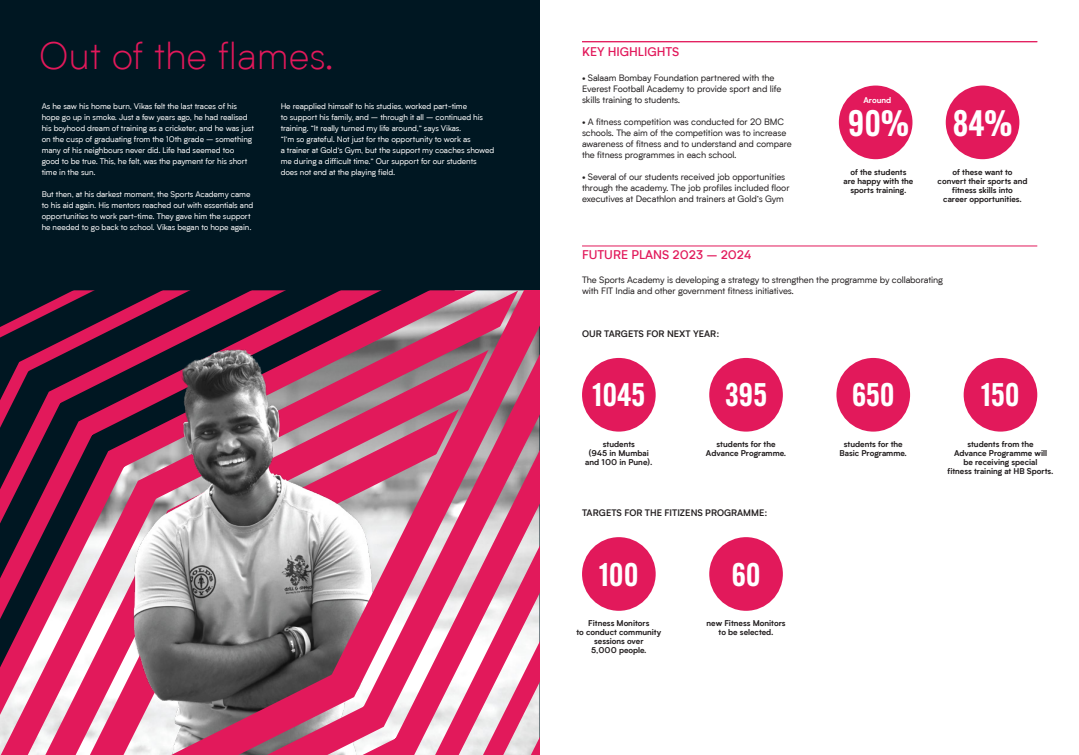
<style>
.page{position:relative;width:1079px;height:755px;background:#fff}
.page>*{position:absolute;margin:0;border:0;box-sizing:border-box;transform-origin:0 0}
.t1{font:300 38px "Biotif";color:#e2195b}
.t2{font:600 36px "Alternate Gothic ATF";color:#fff}
.t3{font:600 32px "Alternate Gothic ATF";color:#fff}
.t4{font:500 12px "Biotif";color:#e2195b}
.t5{font:9px/11px "Biotif";letter-spacing:-.01em;color:#231f20}
.t6{font:600 9px "Biotif";color:#231f20}
.t7{font:8px/11px "Biotif";letter-spacing:-.01em;color:#fff}
.t8{font:700 8px/9px "Biotif";color:#231f20;text-align:center}
.t9{font:700 8px "Biotif";color:#fff}
</style>
<div class="page">
<div style="left:0;top:0;width:539px;height:754px;background:#001722"></div>
<svg style="left:44px;top:290px;width:495px;height:15px"></svg>
<svg style="left:0;top:305px;width:539px;height:35px"></svg>
<svg style="left:0;top:340px;width:539px;height:414px"></svg>
<svg style="left:32px;top:375px;width:507px;height:379px"></svg>
<svg style="left:67px;top:409px;width:472px;height:345px;background:#b14d70"></svg>
<svg style="left:101px;top:444px;width:438px;height:310px;background:#ca587d"></svg>
<svg style="left:136px;top:479px;width:403px;height:275px;background:#be8799"></svg>
<svg style="left:171px;top:514px;width:368px;height:240px;background:#b795a0"></svg>
<svg style="left:206px;top:548px;width:333px;height:206px;background:#c16f8a"></svg>
<div style="left:582px;top:358px;width:73px;height:73px;background:#e2195b;border-radius:50%"></div>
<div style="left:709px;top:358px;width:73px;height:73px;background:#e2195b;border-radius:50%"></div>
<div style="left:836px;top:358px;width:74px;height:73px;background:#e2195b;border-radius:50%"></div>
<hr style="left:582px;top:41px;width:455px;height:1px;background:#e2195b">
<hr style="left:582px;top:245px;width:455px;height:1px;background:#e2195b">
<div style="left:963px;top:358px;width:74px;height:73px;background:#e2195b;border-radius:50%"></div>
<div style="left:582px;top:537px;width:73px;height:73px;background:#e2195b;border-radius:50%"></div>
<div style="left:709px;top:537px;width:73px;height:73px;background:#e2195b;border-radius:50%"></div>
<div style="left:838px;top:85px;width:74px;height:74px;background:#e2195b;border-radius:50%"></div>
<div style="left:945px;top:85px;width:74px;height:74px;background:#e2195b;border-radius:50%"></div>
<h1 class="t1" style="left:39px;top:31px;width:296px">Out of the flames.</h1>
<p class="t7" style="left:42px;top:100px;width:214px">As he saw his home burn, Vikas felt the last traces of his hope go up in smoke. Just a few years ago, he had realised his boyhood dream of training as a cricketer, and he was just on the cusp of graduating from the 10th grade – something many of his neighbours never did. Life had seemed too good to be true. This, he felt, was the payment for his short time in the sun.</p>
<p class="t7" style="left:42px;top:188px;width:213px">But then, at his darkest moment, the Sports Academy came to his aid again. His mentors reached out with essentials and opportunities to work part-time. They gave him the support he needed to go back to school. Vikas began to hope again.</p>
<p class="t7" style="left:280px;top:100px;width:215px">He reapplied himself to his studies, worked part-time<br>to support his family, and – through it all – continued his training. “It really turned my life around,” says Vikas.<br>“I’m so grateful. Not just for the opportunity to work as<br>a trainer at Gold’s Gym, but the support my coaches showed me during a difficult time.” Our support for our students does not end at the playing field.</p>
<h3 class="t4" style="left:582px;top:43px;width:99px">KEY HIGHLIGHTS</h3>
<p class="t5" style="left:582px;top:72px;width:201px">• Salaam Bombay Foundation partnered with the<br>Everest Football Academy to provide sport and life skills training to students.</p>
<p class="t5" style="left:582px;top:116px;width:211px">• A fitness competition was conducted for 20 BMC schools. The aim of the competition was to increase awareness of fitness and to understand and compare the fitness programmes in each school.</p>
<p class="t5" style="left:582px;top:171px;width:209px">• Several of our students received job opportunities through the academy. The job profiles included floor executives at Decathlon and trainers at Gold’s Gym</p>
<h3 class="t4" style="left:582px;top:246px;width:171px">FUTURE PLANS 2023 – 2024</h3>
<p class="t9" style="left:863px;top:94px;width:29px">Around</p>
<h2 class="t2" style="left:848px;top:100px;width:166px">90% 84%</h2>
<p class="t8" style="left:843px;top:167px;width:71px">of the students are happy with the sports training.</p>
<p class="t8" style="left:937px;top:167px;width:91px">of these want to convert their sports and fitness skills into<br>career opportunities.</p>
<p class="t5" style="left:582px;top:273px;width:362px">The Sports Academy is developing a strategy to strengthen the programme by collaborating with FIT India and other government fitness initiatives.</p>
<p class="t6" style="left:582px;top:327px;width:139px">OUR TARGETS FOR NEXT YEAR:</p>
<h3 class="t3" style="left:592px;top:374px;width:54px">1045</h3>
<h3 class="t3" style="left:725px;top:374px;width:43px">395</h3>
<p class="t8" style="left:585px;top:439px;width:69px">students<br>(945 in Mumbai and 100 in Pune).</p>
<p class="t8" style="left:705px;top:439px;width:82px">students for the<br>Advance Programme.</p>
<p class="t6" style="left:582px;top:506px;width:187px">TARGETS FOR THE FITIZENS PROGRAMME:</p>
<h3 class="t3" style="left:599px;top:553px;width:41px">100</h3>
<h3 class="t3" style="left:731px;top:553px;width:31px">60</h3>
<p class="t8" style="left:576px;top:618px;width:86px">Fitness Monitors<br>to conduct community sessions over<br>5,000 people.</p>
<p class="t8" style="left:706px;top:618px;width:80px">new Fitness Monitors to be selected.</p>
<h3 class="t3" style="left:851px;top:374px;width:44px">650</h3>
<p class="t8" style="left:839px;top:439px;width:69px">students for the<br>Basic Programme.</p>
<h3 class="t3" style="left:981px;top:374px;width:40px">150</h3>
<p class="t8" style="left:947px;top:439px;width:108px">students from the<br>Advance Programme will<br>be receiving special<br>fitness training at HB Sports.</p>
</div>
